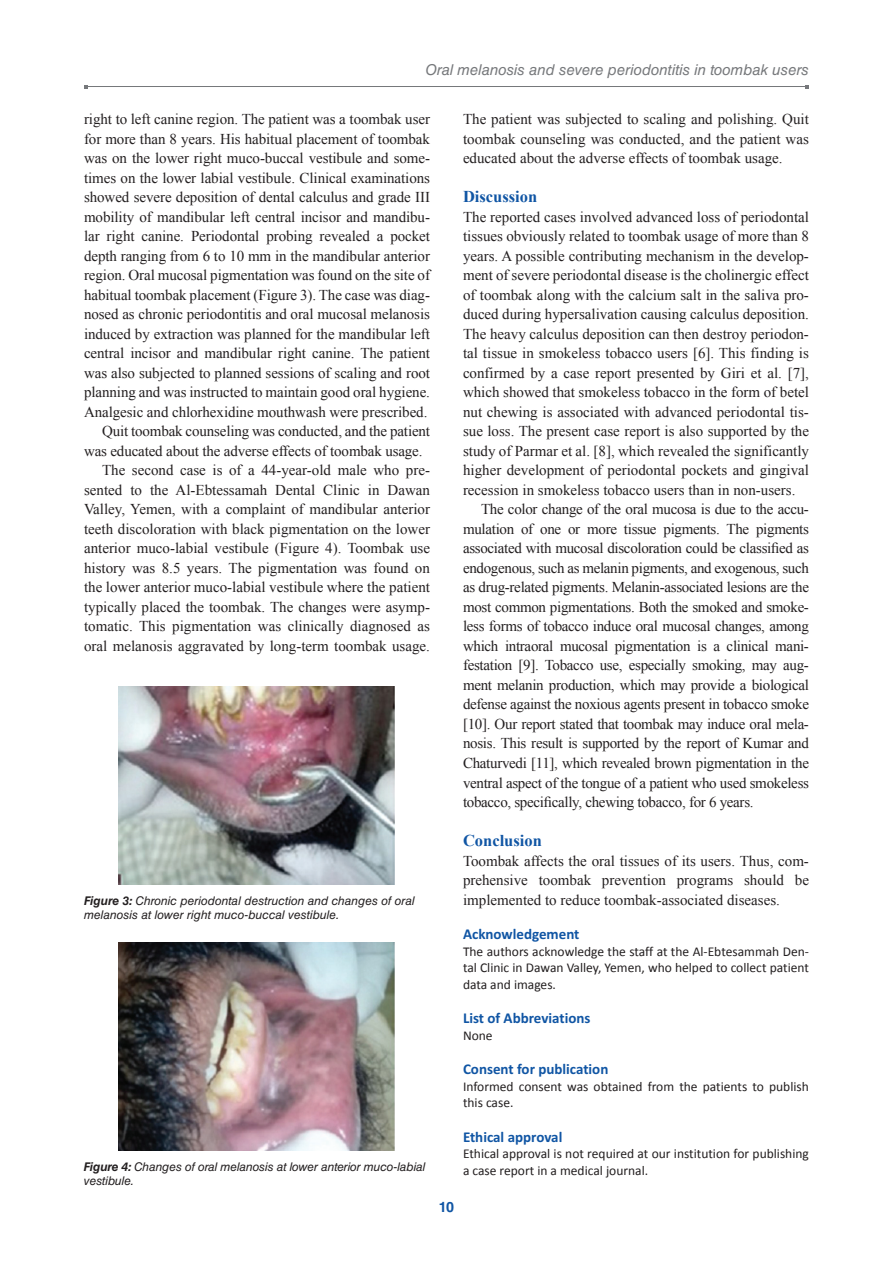
<style>
.page{position:relative;width:893px;height:1263px;background:#fff}
.page>*{position:absolute;margin:0;border:0;box-sizing:border-box;transform-origin:0 0}
.A_Head{font:700 16.5px "Times New Roman";color:#1055a4}
.Para{font:15px/19.5px "Times New Roman";color:#231f20;text-align:justify}
.Para-indent{font:15px/19.5px "Times New Roman";letter-spacing:-.01em;color:#231f20;text-align:justify}
.Acknowledge_Head{font:700 15px "Calibri";color:#1055a4}
.t1{font:italic 15px "Helvetica LT Std";color:#76787b}
.Folio_V{font:700 14.25px "Helvetica LT Std";color:#1055a4}
.Artical_end_txt{font:13.5px/16.5px "Calibri";color:#231f20}
.Table_Caption{font:italic 12px/14.4px "Helvetica LT Std";color:#231f20}
.s1{font-weight:700}
</style>
<div class="page">
<hr style="left:86px;top:86px;width:721px;height:1px;background:#76787b">
<img style="left:119px;top:687px;width:276px;height:198px">
<img style="left:119px;top:942px;width:275px;height:209px">
<p class="t1" style="left:425px;top:61px;width:385px">Oral melanosis and severe periodontitis in toombak users</p>
<p class="Para" style="left:84px;top:109px;width:348px">right to left canine region. The patient was a toombak user for more than 8 years. His habitual placement of toombak was on the lower right muco-buccal vestibule and some&shy;times on the lower labial vestibule. Clinical examinations showed severe deposition of dental calculus and grade ΙIΙ mobility of mandibular left central incisor and mandibu&shy;lar right canine. Periodontal probing revealed a pocket depth ranging from 6 to 10 mm in the mandibular anterior region. Oral mucosal pigmentation was found on the site of habitual toombak placement (Figure 3). The case was diag&shy;nosed as chronic periodontitis and oral mucosal melanosis induced by extraction was planned for the mandibular left central incisor and mandibular right canine. The patient was also subjected to planned sessions of scaling and root planning and was instructed to maintain good oral hygiene.<br>Analgesic and chlorhexidine mouthwash were prescribed.</p>
<p class="Para-indent" style="left:84px;top:421px;width:348px;text-indent:18px">Quit toombak counseling was conducted, and the patient was educated about the adverse effects of toombak usage.</p>
<p class="Para-indent" style="left:84px;top:460px;width:347px;text-indent:18px">The second case is of a 44-year-old male who pre&shy;sented to the Al-Ebtessamah Dental Clinic in Dawan Valley, Yemen, with a complaint of mandibular anterior teeth discoloration with black pigmentation on the lower anterior muco-labial vestibule (Figure 4). Toombak use history was 8.5 years. The pigmentation was found on the lower anterior muco-labial vestibule where the patient typically placed the toombak. The changes were asymp&shy;tomatic. This pigmentation was clinically diagnosed as oral melanosis aggravated by long-term toombak usage.</p>
<p class="Table_Caption" style="left:84px;top:893px;width:332px"><span class="s1">Figure 3:</span> Chronic periodontal destruction and changes of oral melanosis at lower right muco-buccal vestibule.</p>
<p class="Table_Caption" style="left:84px;top:1159px;width:343px"><span class="s1">Figure 4:</span> Changes of oral melanosis at lower anterior muco-labial vestibule.</p>
<p class="Folio_V" style="left:439px;top:1198px;width:17px">10</p>
<p class="Para-indent" style="left:463px;top:109px;width:347px">The patient was subjected to scaling and polishing. Quit toombak counseling was conducted, and the patient was educated about the adverse effects of toombak usage.</p>
<p class="A_Head" style="left:463px;top:185px;width:76px">Discussion</p>
<p class="Para" style="left:463px;top:207px;width:347px">The reported cases involved advanced loss of periodontal tissues obviously related to toombak usage of more than 8 years. A possible contributing mechanism in the develop&shy;ment of severe periodontal disease is the cholinergic effect of toombak along with the calcium salt in the saliva pro&shy;duced during hypersalivation causing calculus deposition.<br>The heavy calculus deposition can then destroy periodon&shy;tal tissue in smokeless tobacco users [6]. This finding is confirmed by a case report presented by Giri et al. [7], which showed that smokeless tobacco in the form of betel nut chewing is associated with advanced periodontal tis&shy;sue loss. The present case report is also supported by the study of Parmar et al. [8], which revealed the significantly higher development of periodontal pockets and gingival recession in smokeless tobacco users than in non-users.</p>
<p class="Para-indent" style="left:463px;top:499px;width:348px;text-indent:18px">The color change of the oral mucosa is due to the accu&shy;mulation of one or more tissue pigments. The pigments associated with mucosal discoloration could be classified as endogenous, such as melanin pigments, and exogenous, such as drug-related pigments. Melanin-associated lesions are the most common pigmentations. Both the smoked and smoke&shy;less forms of tobacco induce oral mucosal changes, among which intraoral mucosal pigmentation is a clinical mani&shy;festation [9]. Tobacco use, especially smoking, may aug&shy;ment melanin production, which may provide a biological defense against the noxious agents present in tobacco smoke [10]. Our report stated that toombak may induce oral mela&shy;nosis. This result is supported by the report of Kumar and Chaturvedi [11], which revealed brown pigmentation in the ventral aspect of the tongue of a patient who used smokeless tobacco, specifically, chewing tobacco, for 6 years.</p>
<p class="A_Head" style="left:463px;top:829px;width:80px">Conclusion</p>
<p class="Para" style="left:463px;top:850px;width:347px">Toombak affects the oral tissues of its users. Thus, com&shy;prehensive toombak prevention programs should be implemented to reduce toombak-associated diseases.</p>
<p class="Acknowledge_Head" style="left:463px;top:925px;width:118px">Acknowledgement</p>
<p class="Artical_end_txt" style="left:463px;top:942px;width:347px;text-align:justify">The authors acknowledge the staff at the Al-Ebtesammah Den&shy;tal Clinic in Dawan Valley, Yemen, who helped to collect patient data and images.</p>
<p class="Acknowledge_Head" style="left:463px;top:1009px;width:129px">List of Abbreviations</p>
<p class="Artical_end_txt" style="left:463px;top:1026px;width:31px">None</p>
<p class="Acknowledge_Head" style="left:463px;top:1060px;width:147px">Consent for publication</p>
<p class="Artical_end_txt" style="left:463px;top:1077px;width:347px">Informed consent was obtained from the patients to publish this case.</p>
<p class="Acknowledge_Head" style="left:463px;top:1127px;width:101px">Ethical approval</p>
<p class="Artical_end_txt" style="left:463px;top:1145px;width:347px">Ethical approval is not required at our institution for publishing a case report in a medical journal.</p>
</div>
